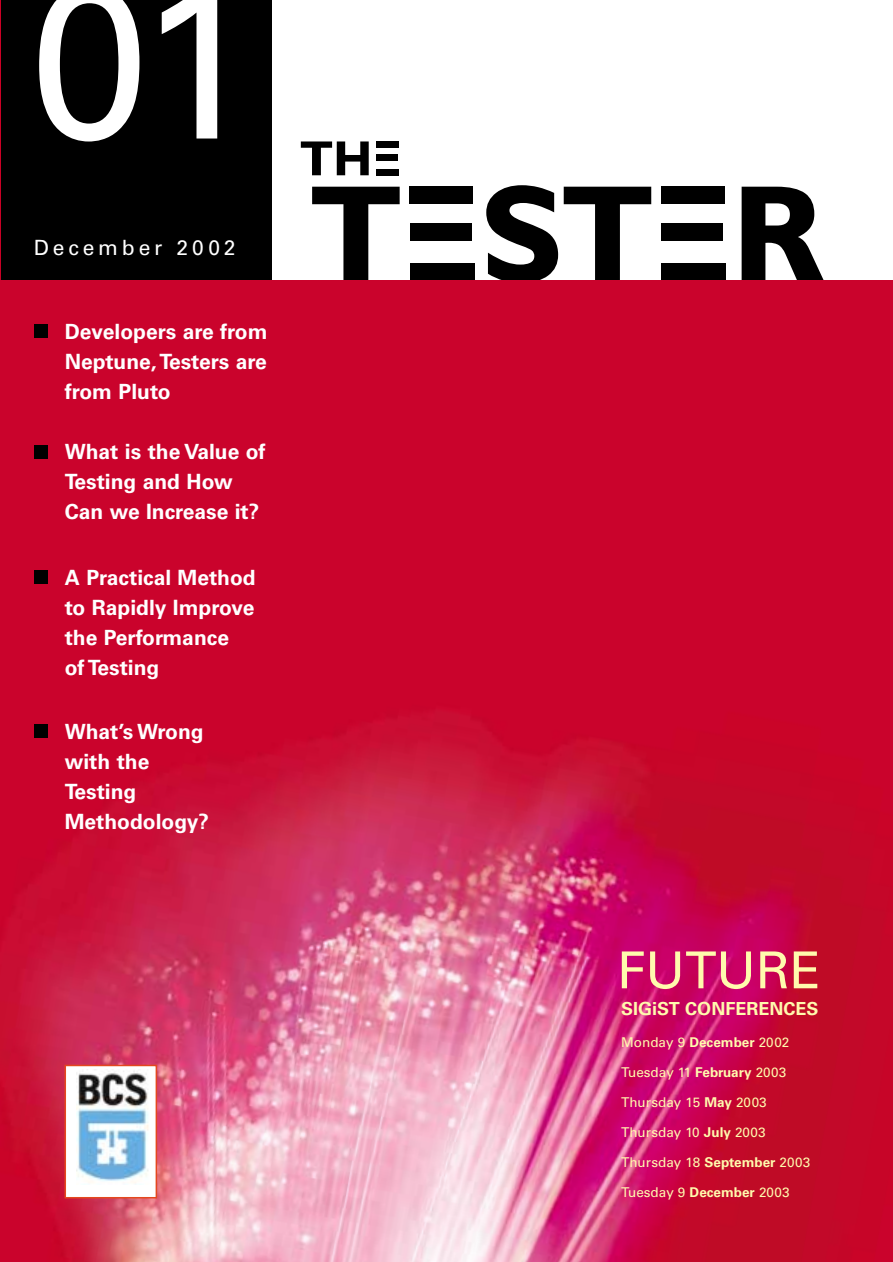
<style>
.page{position:relative;width:893px;height:1262px;background:#fff}
.page>*{position:absolute;margin:0;border:0;box-sizing:border-box;transform-origin:0 0}
.t1{font:216px "Univers";color:#fff}
.t2{font:51px "Univers";color:#fffaad}
.t3{font:700 21px/30px "Univers";color:#fff}
.t4{font:21px "Univers";letter-spacing:.185em;color:#fff}
.t5{font:700 18px "Univers";color:#fffaad}
.t6{font:13.5px "Univers";color:#fffaad}
.s1{font-weight:700}
</style>
<div class="page">
<svg style="left:301px;top:141px;width:68px;height:34px"></svg>
<div style="left:376px;top:155px;width:22px;height:6px;background:#000"></div>
<div style="left:376px;top:169px;width:23px;height:6px;background:#000"></div>
<div style="left:376px;top:141px;width:23px;height:7px;background:#000"></div>
<svg style="left:312px;top:187px;width:87px;height:94px"></svg>
<div style="left:410px;top:187px;width:63px;height:17px;background:#000"></div>
<div style="left:410px;top:223px;width:61px;height:18px;background:#000"></div>
<div style="left:410px;top:263px;width:64px;height:18px;background:#000"></div>
<svg style="left:486px;top:185px;width:165px;height:96px"></svg>
<div style="left:661px;top:223px;width:62px;height:18px;background:#000"></div>
<div style="left:661px;top:187px;width:63px;height:17px;background:#000"></div>
<div style="left:661px;top:263px;width:64px;height:18px;background:#000"></div>
<svg style="left:741px;top:187px;width:83px;height:94px"></svg>
<img style="left:0;top:0;width:1px;height:281px">
<div style="left:1px;top:0;width:271px;height:281px;background:#000"></div>
<img style="left:1px;top:281px;width:891px;height:980px">
<div style="left:65px;top:1065px;width:91px;height:132px;background:#fff"></div>
<img style="left:76px;top:1069px;width:73px;height:114px">
<div style="left:64px;top:1064px;width:93px;height:134px;border:2px solid #e4481e"></div>
<div style="left:35px;top:325px;width:13px;height:13px;background:#000"></div>
<div style="left:35px;top:445px;width:13px;height:13px;background:#000"></div>
<div style="left:35px;top:570px;width:13px;height:13px;background:#000"></div>
<div style="left:35px;top:724px;width:13px;height:13px;background:#000"></div>
<h1 class="t1" style="left:30px;top:-17px;width:230px">01</h1>
<p class="t4" style="left:34px;top:240px;width:203px">December 2002</p>
<p class="t3" style="left:65px;top:318px;width:204px;text-align:justify">Developers are from Neptune,Testers are from Pluto</p>
<p class="t3" style="left:65px;top:438px;width:202px">What is the Value of<br>Testing and How<br>Can we Increase it?</p>
<p class="t3" style="left:65px;top:564px;width:192px">A Practical Method to Rapidly Improve the Performance<br>of Testing</p>
<p class="t3" style="left:65px;top:718px;width:146px">What’s Wrong with the<br>Testing<br>Methodology?</p>
<h2 class="t2" style="left:617px;top:951px;width:205px">FUTURE</h2>
<p class="t5" style="left:621px;top:1002px;width:199px">SIGiST CONFERENCES</p>
<p class="t6" style="left:621px;top:1037px;width:170px">Monday 9 <span class="s1">December</span> 2002</p>
<p class="t6" style="left:621px;top:1067px;width:167px">Tuesday 11 <span class="s1">February</span> 2003</p>
<p class="t6" style="left:621px;top:1097px;width:147px">Thursday 15 <span class="s1">May</span> 2003</p>
<p class="t6" style="left:621px;top:1127px;width:146px">Thursday 10 <span class="s1">July</span> 2003</p>
<p class="t6" style="left:621px;top:1157px;width:190px">Thursday 18 <span class="s1">September</span> 2003</p>
<p class="t6" style="left:621px;top:1187px;width:170px">Tuesday 9 <span class="s1">December</span> 2003</p>
</div>
